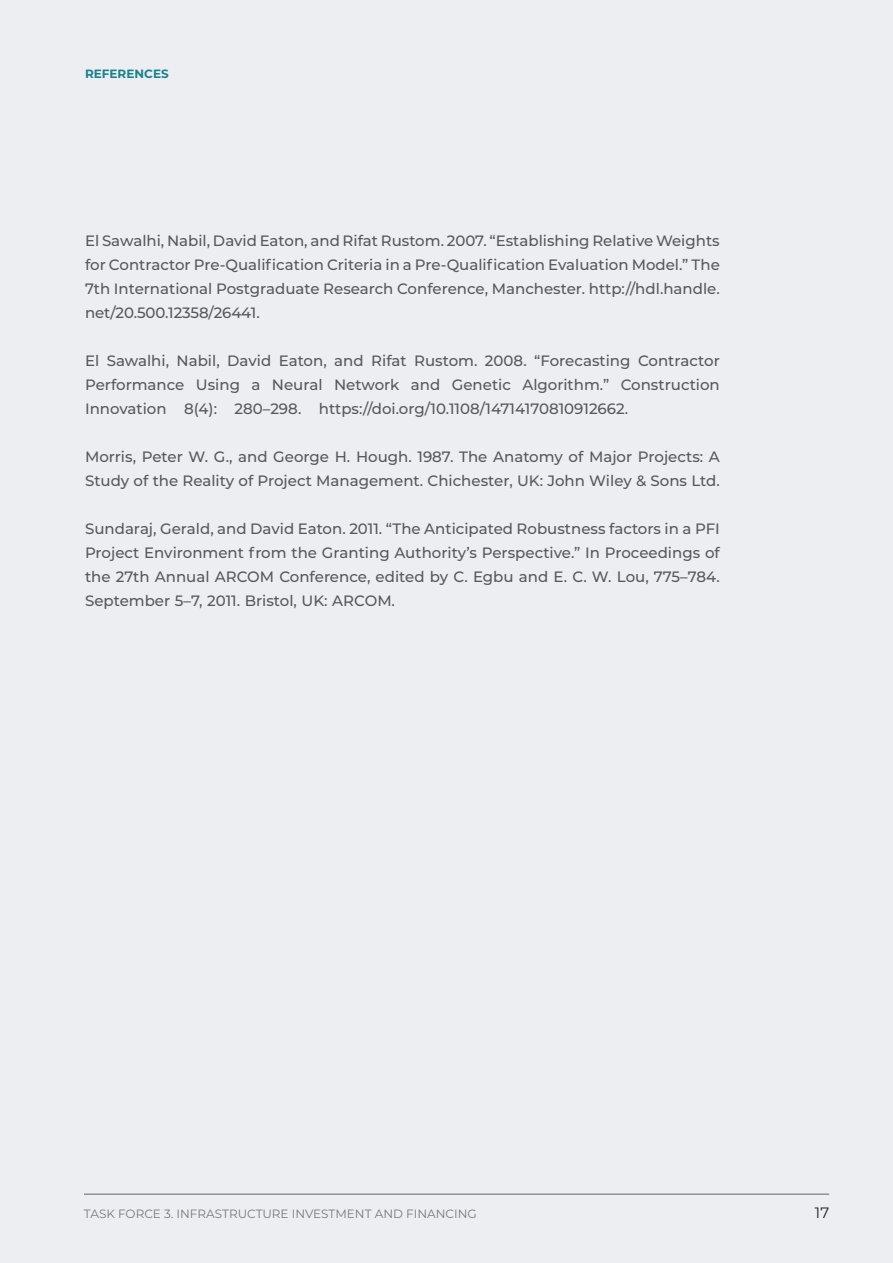
<style>
.page{position:relative;width:893px;height:1263px;background:#eceef1}
.page>*{position:absolute;margin:0;border:0;box-sizing:border-box;transform-origin:0 0}
.BULLETS{font:500 15px/24px "Montserrat";color:#57585a;text-align:justify}
.t1{font:15px "Montserrat";color:#231f20}
.t2{font:12px "Montserrat";color:#808285}
.t3{font:700 12px "Montserrat";color:#1a828c}
</style>
<div class="page">
<p class="t3" style="left:85px;top:65px;width:85px">REFERENCES</p>
<p class="BULLETS" style="left:85px;top:228px;width:636px">El Sawalhi, Nabil, David Eaton, and Rifat Rustom. 2007. “Establishing Relative Weights for Contractor Pre-Qualification Criteria in a Pre-Qualification Evaluation Model.” The 7th International Postgraduate Research Conference, Manchester. http://hdl.handle. net/20.500.12358/26441.</p>
<p class="BULLETS" style="left:85px;top:348px;width:636px">El Sawalhi, Nabil, David Eaton, and Rifat Rustom. 2008. “Forecasting Contractor Performance Using a Neural Network and Genetic Algorithm.” Construction Innovation 8(4): 280–298. https://doi.org/10.1108/14714170810912662.</p>
<p class="BULLETS" style="left:85px;top:444px;width:636px">Morris, Peter W. G., and George H. Hough. 1987. The Anatomy of Major Projects: A<br>Study of the Reality of Project Management. Chichester, UK: John Wiley &amp; Sons Ltd.</p>
<p class="BULLETS" style="left:85px;top:516px;width:636px">Sundaraj, Gerald, and David Eaton. 2011. “The Anticipated Robustness factors in a PFI Project Environment from the Granting Authority’s Perspective.” In Proceedings of the 27th Annual ARCOM Conference, edited by C. Egbu and E. C. W. Lou, 775–784.<br>September 5–7, 2011. Bristol, UK: ARCOM.</p>
<p class="t2" style="left:84px;top:1205px;width:394px">TASK FORCE 3. INFRASTRUCTURE INVESTMENT AND FINANCING</p>
<p class="t1" style="left:815px;top:1202px;width:16px">17</p>
</div>
